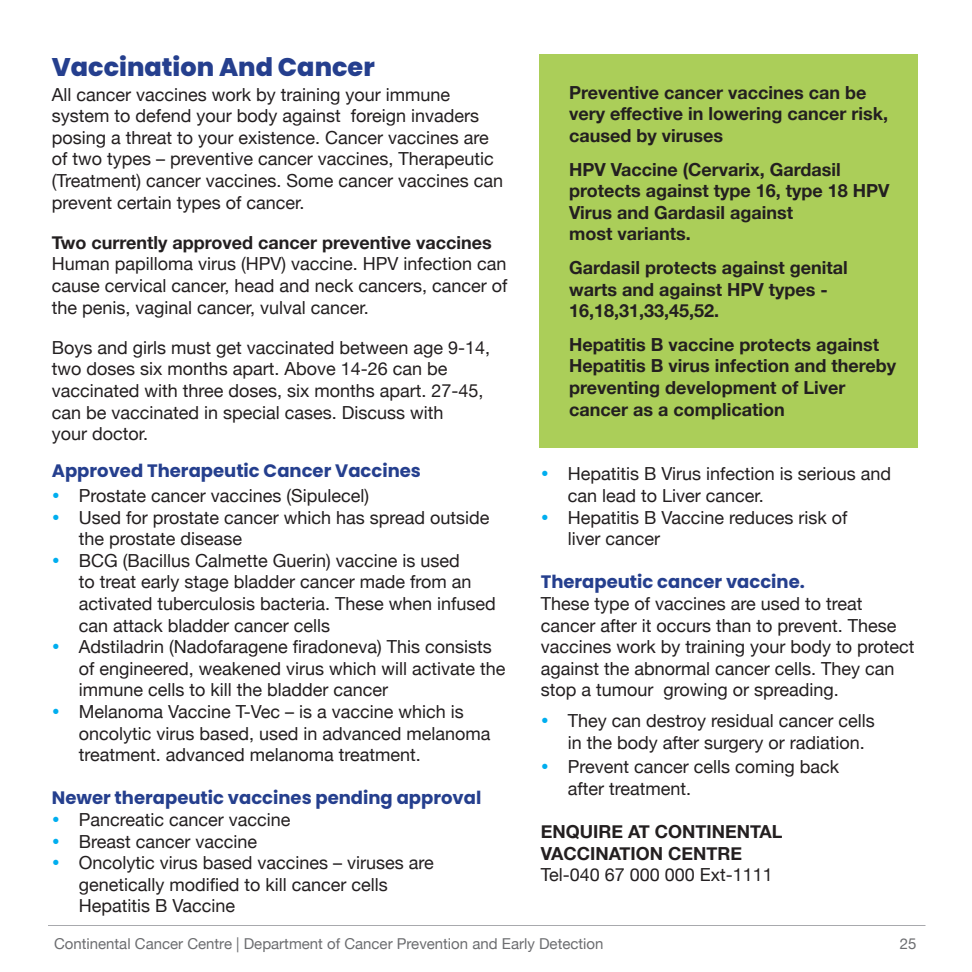
<style>
.page{position:relative;width:972px;height:972px;background:#fff}
.page>*{position:absolute;margin:0;border:0;box-sizing:border-box;transform-origin:0 0}
.H0{font:800 25.5px "Poppins";color:#253f8e}
.Body{font:18px/21.6px "Helvetica Neue";color:#231f20}
.Green_highlight{font:700 18px/21.6px "Helvetica Neue";color:#231f20}
.t1{font:700 18px "Poppins";color:#253f8e}
.Body-2{font:700 18px "Helvetica Neue";color:#231f20}
.t2{font:15px "Helvetica Neue";color:#6c6d70}
</style>
<div class="page">
<hr style="left:48px;top:925px;width:878px;height:1px;background:#a8a9ad">
<div style="left:539px;top:54px;width:378px;height:393px;background:#abce59"></div>
<p class="H0" style="left:52px;top:52px;width:324px">Vaccination And Cancer</p>
<p class="Body" style="left:52px;top:84px;width:453px">All cancer vaccines work by training your immune system to defend your body against foreign invaders posing a threat to your existence. Cancer vaccines are of two types – preventive cancer vaccines, Therapeutic (Treatment) cancer vaccines. Some cancer vaccines can prevent certain types of cancer.</p>
<p class="Body-2" style="left:52px;top:228px;width:442px">Two currently approved cancer preventive vaccines</p>
<p class="Body" style="left:52px;top:254px;width:457px;text-align:justify">Human papilloma virus (HPV) vaccine. HPV infection can cause cervical cancer, head and neck cancers, cancer of the penis, vaginal cancer, vulval cancer.</p>
<p class="Body" style="left:52px;top:338px;width:440px">Boys and girls must get vaccinated between age 9-14, two doses six months apart. Above 14-26 can be vaccinated with three doses, six months apart. 27-45, can be vaccinated in special cases. Discuss with</p>
<p class="Body" style="left:52px;top:424px;width:98px">your doctor.</p>
<h2 class="t1" style="left:52px;top:461px;width:371px">Approved Therapeutic Cancer Vaccines</h2>
<p class="Body" style="left:79px;top:486px;width:292px">Prostate cancer vaccines (Sipulecel)</p>
<p class="Body" style="left:79px;top:507px;width:412px">Used for prostate cancer which has spread outside the prostate disease</p>
<p class="Body" style="left:79px;top:551px;width:419px">BCG (Bacillus Calmette Guerin) vaccine is used<br>to treat early stage bladder cancer made from an activated tuberculosis bacteria. These when infused can attack bladder cancer cells</p>
<p class="Body" style="left:79px;top:637px;width:428px">Adstiladrin (Nadofaragene firadoneva) This consists of engineered, weakened virus which will activate the immune cells to kill the bladder cancer</p>
<p class="Body" style="left:79px;top:702px;width:413px">Melanoma Vaccine T-Vec – is a vaccine which is oncolytic virus based, used in advanced melanoma treatment. advanced melanoma treatment.</p>
<h2 class="t1" style="left:52px;top:788px;width:431px">Newer therapeutic vaccines pending approval</h2>
<p class="Body" style="left:79px;top:810px;width:213px">Pancreatic cancer vaccine</p>
<p class="Body" style="left:79px;top:831px;width:180px">Breast cancer vaccine</p>
<p class="Body" style="left:79px;top:853px;width:357px">Oncolytic virus based vaccines – viruses are genetically modified to kill cancer cells<br>Hepatitis B Vaccine</p>
<p class="Green_highlight" style="left:569px;top:82px;width:321px">Preventive cancer vaccines can be very effective in lowering cancer risk, caused by viruses</p>
<p class="Green_highlight" style="left:569px;top:159px;width:322px">HPV Vaccine (Cervarix, Gardasil protects against type 16, type 18 HPV<br>Virus and Gardasil against</p>
<p class="Green_highlight" style="left:569px;top:224px;width:123px">most variants.</p>
<p class="Green_highlight" style="left:569px;top:257px;width:280px">Gardasil protects against genital</p>
<p class="Green_highlight" style="left:569px;top:279px;width:260px">warts and against HPV types -<br>16,18,31,33,45,52.</p>
<p class="Green_highlight" style="left:569px;top:334px;width:328px">Hepatitis B vaccine protects against Hepatitis B virus infection and thereby preventing development of Liver cancer as a complication</p>
<p class="Body" style="left:568px;top:464px;width:325px">Hepatitis B Virus infection is serious and can lead to Liver cancer.<br>Hepatitis B Vaccine reduces risk of<br>liver cancer</p>
<p class="t1" style="left:541px;top:572px;width:266px">Therapeutic cancer vaccine.</p>
<p class="Body" style="left:541px;top:594px;width:375px">These type of vaccines are used to treat cancer after it occurs than to prevent. These vaccines work by training your body to protect against the abnormal cancer cells. They can stop a tumour growing or spreading.</p>
<p class="Body" style="left:568px;top:711px;width:309px">They can destroy residual cancer cells in the body after surgery or radiation.</p>
<p class="Body" style="left:568px;top:757px;width:273px">Prevent cancer cells coming back after treatment.</p>
<p class="Green_highlight" style="left:541px;top:821px;width:243px">ENQUIRE AT CONTINENTAL<br>VACCINATION CENTRE</p>
<p class="Body" style="left:541px;top:865px;width:234px">Tel-040 67 000 000 Ext-1111</p>
<p class="t2" style="left:54px;top:933px;width:551px">Continental Cancer Centre | Department of Cancer Prevention and Early Detection</p>
<p class="t2" style="left:900px;top:933px;width:18px">25</p>
</div>
